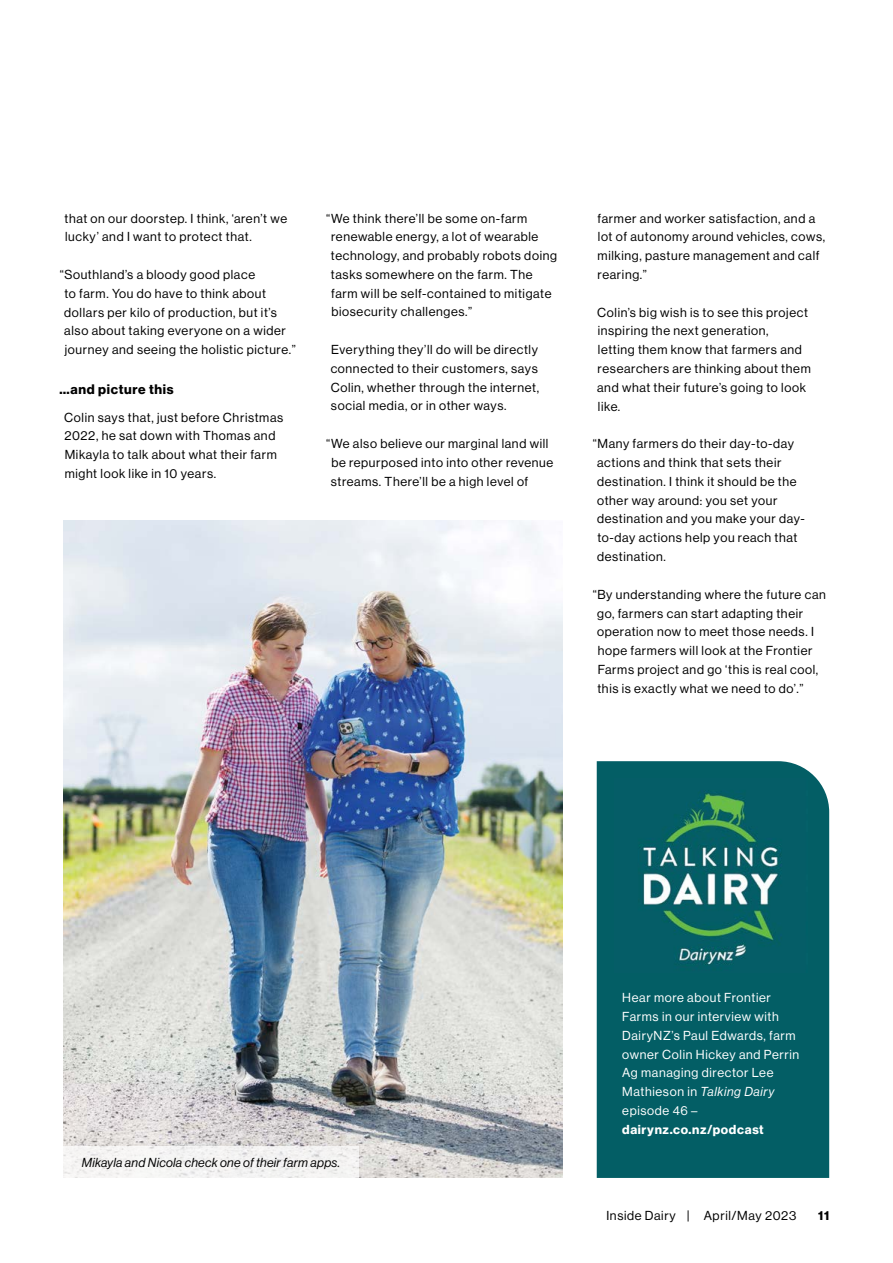
<style>
.page{position:relative;width:893px;height:1263px;background:#fff}
.page>*{position:absolute;margin:0;border:0;box-sizing:border-box;transform-origin:0 0}
.t1{font:13.5px "N Haas Grotesk DS Pro 75 Bd";letter-spacing:.05em;color:#000}
.t2{font:12.75px/18.8px "N Haas Grotesk DS Pro 55 Rg";letter-spacing:.05em;color:#000}
.t3{font:12.75px/18.8px "N Haas Grotesk DS Pro 55 Rg";letter-spacing:.05em;color:#fff}
.t4{font:12.75px "N Haas Grotesk DS Pro 56 It";letter-spacing:.02em;color:#000}
.t5{font:12.75px "N Haas Grotesk DS Pro 56 It";letter-spacing:.05em;color:#fff}
.t6{font:12.75px "N Haas Grotesk DS Pro 75 Bd";letter-spacing:.05em;color:#fff}
.t7{font:12.75px "N Haas Grotesk DS Pro 75 Bd";color:#000}
.s1{font-family:"N Haas Grotesk DS Pro 55 Rg"}
</style>
<div class="page">
<img style="left:64px;top:521px;width:499px;height:657px">
<div style="left:597px;top:761px;width:232px;height:417px;background:#035e65"></div>
<img style="left:614px;top:779px;width:194px;height:194px">
<div style="left:64px;top:1147px;width:295px;height:31px;background:#f4f4f3"></div>
<p class="t2" style="left:64px;top:209px;width:224px">that on our doorstep. I think, ‘aren’t we lucky’ and I want to protect that.</p>
<p class="t2" style="left:64px;top:265px;width:233px;text-indent:-4px">“Southland’s a bloody good place<br>to farm. You do have to think about dollars per kilo of production, but it’s also about taking everyone on a wider journey and seeing the holistic picture.”</p>
<p class="t1" style="left:59px;top:382px;width:116px">…and picture this</p>
<p class="t2" style="left:64px;top:408px;width:220px">Colin says that, just before Christmas 2022, he sat down with Thomas and Mikayla to talk about what their farm might look like in 10 years.</p>
<p class="t2" style="left:331px;top:209px;width:228px;text-indent:-5px">“We think there’ll be some on-farm renewable energy, a lot of wearable technology, and probably robots doing tasks somewhere on the farm. The farm will be self-contained to mitigate biosecurity challenges.”</p>
<p class="t2" style="left:331px;top:340px;width:210px;text-align:justify">Everything they’ll do will be directly connected to their customers, says Colin, whether through the internet, social media, or in other ways.</p>
<p class="t2" style="left:331px;top:435px;width:224px;text-indent:-5px">“We also believe our marginal land will be repurposed into into other revenue streams. There’ll be a high level of</p>
<p class="t2" style="left:598px;top:209px;width:229px">farmer and worker satisfaction, and a lot of autonomy around vehicles, cows, milking, pasture management and calf rearing.”</p>
<p class="t2" style="left:597px;top:303px;width:215px">Colin’s big wish is to see this project inspiring the next generation,<br>letting them know that farmers and researchers are thinking about them and what their future’s going to look like.</p>
<p class="t2" style="left:597px;top:435px;width:209px;text-indent:-4px">“Many farmers do their day-to-day actions and think that sets their destination. I think it should be the other way around: you set your destination and you make your day&shy;to-day actions help you reach that destination.</p>
<p class="t2" style="left:597px;top:585px;width:230px;text-indent:-4px">“By understanding where the future can go, farmers can start adapting their operation now to meet those needs. I hope farmers will look at the Frontier Farms project and go ‘this is real cool, this is exactly what we need to do’.”</p>
<p class="t4" style="left:82px;top:1155px;width:260px">Mikayla and Nicola check one of their farm apps.</p>
<p class="t3" style="left:622px;top:989px;width:179px">Hear more about Frontier<br>Farms in our interview with<br>DairyNZ’s Paul Edwards, farm owner Colin Hickey and Perrin<br>Ag managing director Lee</p>
<p class="t5" style="left:622px;top:1084px;width:154px"><span class="s1">Mathieson in</span> Talking Dairy</p>
<p class="t3" style="left:622px;top:1101px;width:77px">episode 46 –</p>
<p class="t6" style="left:622px;top:1122px;width:143px">dairynz.co.nz/podcast</p>
<p class="t2" style="left:606px;top:1207px;width:191px">Inside Dairy | April/May 2023</p>
<p class="t7" style="left:818px;top:1208px;width:12px">11</p>
</div>
